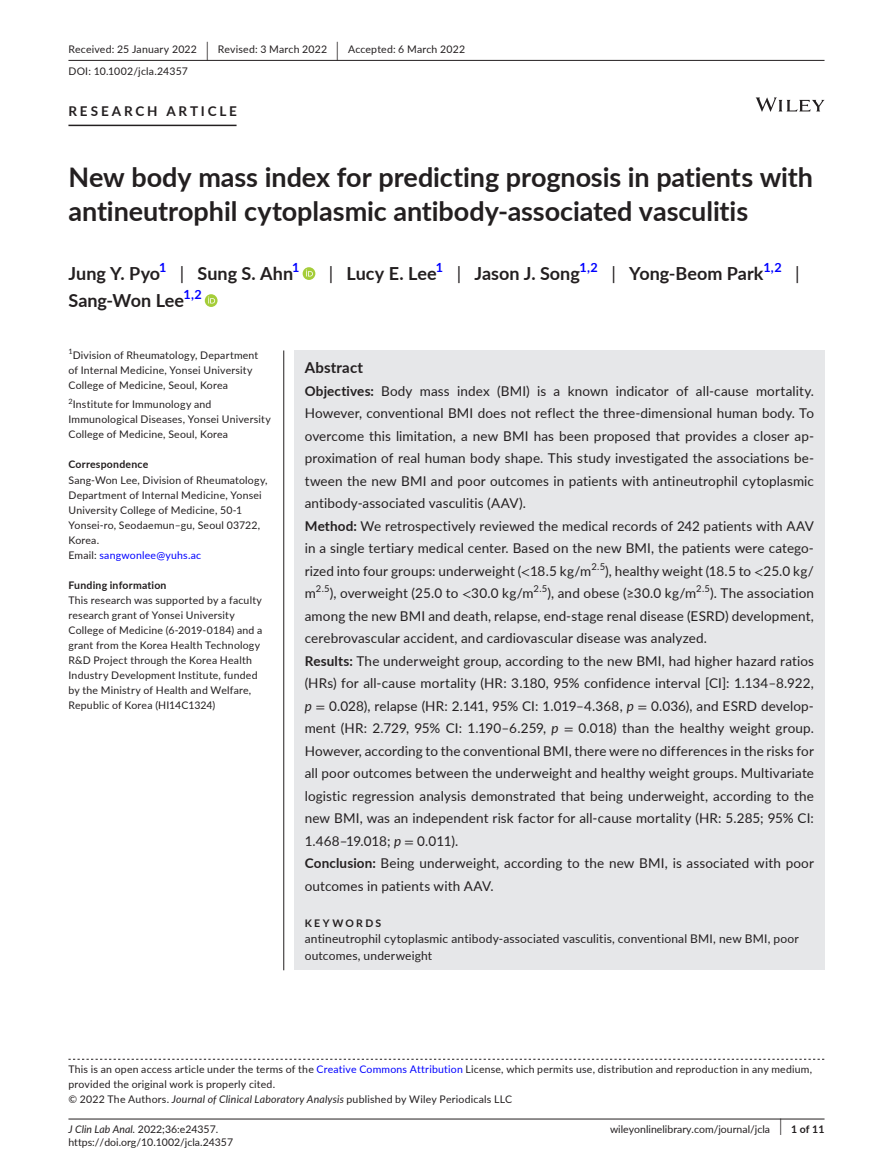
<style>
.page{position:relative;width:893px;height:1174px;background:#fff}
.page>*{position:absolute;margin:0;border:0;box-sizing:border-box;transform-origin:0 0}
.t1{font:700 27px/34.5px "Lato";letter-spacing:-.005em;color:#231f20}
.t2{font:700 18px "Lato";color:#231f20}
.t3{font:18px "Lato";color:#231f20}
.t4{font:700 15px "Lato";letter-spacing:.015em;color:#231f20}
.t5{font:13.5px/22.5px "Lato";letter-spacing:.01em;color:#231f20}
.t6{font:700 13.5px "Lato";letter-spacing:.21em;color:#231f20}
.t7{font:700 12.6px "Lato";color:#00f}
.t8{font:12px/16.5px "Lato";letter-spacing:.015em;color:#231f20}
.t9{font:10.5px/15px "Lato";letter-spacing:.02em;color:#231f20}
.t10{font:10.5px "Lato";color:#231f20}
.t11{font:700 10.5px "Lato";letter-spacing:.02em;color:#231f20}
.t12{font:700 10.5px "Lato";letter-spacing:.22em;color:#231f20}
.t13{font:9.45px "Lato";color:#231f20}
.t14{font:7.35px "Lato";color:#231f20}
.s1{font-size:19.65px}
.s2{font-weight:400}
.s3{color:#00f}
.s4{font-weight:700}
.s5{font-family:"STIX"}
.s6{font-style:italic}
.s7{font-weight:400;font-size:17.4px}
</style>
<div class="page">
<hr style="left:68px;top:1118px;width:756px;height:1px;background:#231f20">
<svg style="left:756px;top:97px;width:68px;height:15px"></svg>
<hr style="left:68px;top:60px;width:756px;height:1px;background:#231f20">
<hr style="left:68px;top:125px;width:169px;height:1px;background:#231f20">
<svg style="left:303px;top:267px;width:12px;height:13px"></svg>
<svg style="left:306px;top:269px;width:7px;height:7px"></svg>
<svg style="left:205px;top:294px;width:13px;height:13px"></svg>
<svg style="left:208px;top:296px;width:7px;height:7px"></svg>
<svg style="left:68px;top:1058px;width:756px;height:1px"></svg>
<div style="left:294px;top:350px;width:530px;height:620px;background:#e6e7e9"></div>
<hr style="left:283px;top:350px;width:1px;height:620px;background:#231f20">
<p class="t9" style="left:68px;top:38px;width:398px;line-height:21.8px">Received: 25 January 2022 <span class="s1">|</span> Revised: 3 March 2022 <span class="s1">|</span> Accepted: 6 March 2022<br>DOI: 10.1002/jcla.24357</p>
<p class="t6" style="left:68px;top:101px;width:170px">RESEARCH ARTICLE</p>
<h1 class="t1" style="left:68px;top:159px;width:746px">New body mass index for predicting prognosis in patients with antineutrophil cytoplasmic antibody-associated vasculitis</h1>
<h2 class="t2" style="left:68px;top:260px;width:93px">Jung Y. Pyo</h2>
<p class="t7" style="left:159px;top:258px;width:9px">1</p>
<h2 class="t2" style="left:180px;top:260px;width:115px"><span class="s2">|</span> Sung S. Ahn</h2>
<p class="t7" style="left:292px;top:258px;width:9px">1</p>
<h2 class="t2" style="left:329px;top:260px;width:109px"><span class="s2">|</span> Lucy E. Lee</h2>
<p class="t7" style="left:436px;top:258px;width:9px">1</p>
<h2 class="t2" style="left:457px;top:260px;width:125px"><span class="s2">|</span> Jason J. Song</h2>
<p class="t7" style="left:580px;top:258px;width:20px">1,2</p>
<h2 class="t2" style="left:611px;top:260px;width:153px"><span class="s2">|</span> Yong-Beom Park</h2>
<p class="t7" style="left:763px;top:258px;width:20px">1,2</p>
<h2 class="t3" style="left:795px;top:260px;width:6px">|</h2>
<h2 class="t2" style="left:68px;top:287px;width:117px">Sang-Won Lee</h2>
<p class="t7" style="left:183px;top:285px;width:20px">1,2</p>
<p class="t14" style="left:68px;top:346px;width:6px">1</p>
<p class="t9" style="left:68px;top:347px;width:191px;text-indent:4px">Division of Rheumatology, Department of Internal Medicine, Yonsei University<br>College of Medicine, Seoul, Korea</p>
<p class="t14" style="left:68px;top:396px;width:6px">2</p>
<p class="t9" style="left:68px;top:397px;width:204px;text-indent:4px">Institute for Immunology and<br>Immunological Diseases, Yonsei University<br>College of Medicine, Seoul, Korea</p>
<p class="t11" style="left:68px;top:457px;width:81px">Correspondence</p>
<p class="t9" style="left:68px;top:472px;width:200px">Sang-Won Lee, Division of Rheumatology,<br>Department of Internal Medicine, Yonsei<br>University College of Medicine, 50-1<br>Yonsei-ro, Seodaemun–gu, Seoul 03722,<br>Korea.<br>Email: <span class="s3">sangwonlee@yuhs.ac</span></p>
<p class="t11" style="left:68px;top:577px;width:100px">Funding information</p>
<p class="t9" style="left:68px;top:592px;width:195px">This research was supported by a faculty research grant of Yonsei University College of Medicine (6-2019-0184) and a grant from the Korea Health Technology R&amp;D Project through the Korea Health Industry Development Institute, funded by the Ministry of Health and Welfare, Republic of Korea (HI14C1324)</p>
<p class="t4" style="left:305px;top:356px;width:60px">Abstract</p>
<p class="t5" style="left:305px;top:379px;width:511px"><span class="s4">Objectives:</span> Body mass index (BMI) is a known indicator of all-cause mortality.<br>However, conventional BMI does not reflect the three-dimensional human body. To overcome this limitation, a new BMI has been proposed that provides a closer ap&shy;proximation of real human body shape. This study investigated the associations be&shy;tween the new BMI and poor outcomes in patients with antineutrophil cytoplasmic antibody-associated vasculitis (AAV).<br><span class="s4">Method:</span> We retrospectively reviewed the medical records of 242 patients with AAV in a single tertiary medical center. Based on the new BMI, the patients were catego&shy;rized into four groups: underweight (<span class="s5">&lt;</span>18.5 kg/m</p>
<p class="t13" style="left:591px;top:559px;width:15px">2.5</p>
<p class="t5" style="left:605px;top:559px;width:210px">), healthy weight (18.5 to <span class="s5">&lt;</span>25.0 kg/</p>
<p class="t13" style="left:316px;top:582px;width:15px">2.5</p>
<p class="t5" style="left:330px;top:581px;width:205px">), overweight (25.0 to <span class="s5">&lt;</span>30.0 kg/m</p>
<p class="t13" style="left:534px;top:582px;width:15px">2.5</p>
<p class="t5" style="left:547px;top:581px;width:150px">), and obese (≥30.0 kg/m</p>
<p class="t13" style="left:696px;top:582px;width:15px">2.5</p>
<p class="t5" style="left:305px;top:581px;width:511px;text-indent:406px">). The association among the new BMI and death, relapse, end-stage renal disease (ESRD) development, cerebrovascular accident, and cardiovascular disease was analyzed.<br><span class="s4">Results:</span> The underweight group, according to the new BMI, had higher hazard ratios (HRs) for all-cause mortality (HR: 3.180, 95% confidence interval [CI]: 1.134–8.922, <span class="s6">p</span> <span class="s5">=</span> 0.028), relapse (HR: 2.141, 95% CI: 1.019–4.368, <span class="s6">p</span> <span class="s5">=</span> 0.036), and ESRD develop&shy;ment (HR: 2.729, 95% CI: 1.190–6.259, <span class="s6">p</span> <span class="s5">=</span> 0.018) than the healthy weight group.<br>However, according to the conventional BMI, there were no differences in the risks for all poor outcomes between the underweight and healthy weight groups. Multivariate logistic regression analysis demonstrated that being underweight, according to the new BMI, was an independent risk factor for all-cause mortality (HR: 5.285; 95% CI:<br>1.468–19.018; <span class="s6">p</span> <span class="s5">=</span> 0.011).<br><span class="s4">Conclusion:</span> Being underweight, according to the new BMI, is associated with poor outcomes in patients with AAV.</p>
<p class="t12" style="left:305px;top:915px;width:78px">KEYWORDS</p>
<p class="t8" style="left:305px;top:930px;width:496px">antineutrophil cytoplasmic antibody-associated vasculitis, conventional BMI, new BMI, poor outcomes, underweight</p>
<p class="t5" style="left:305px;top:581px;width:13px">m</p>
<p class="t9" style="left:68px;top:1061px;width:745px">This is an open access article under the terms of the <span class="s3">Creative Commons Attribution</span> License, which permits use, distribution and reproduction in any medium, provided the original work is properly cited.<br>© 2022 The Authors. <span class="s6">Journal of Clinical Laboratory Analysis</span> published by Wiley Periodicals LLC</p>
<p class="t10" style="left:68px;top:1121px;width:151px"><span class="s6">J Clin Lab Anal.</span> 2022;36:e24357.</p>
<p class="t11" style="left:779px;top:1121px;width:46px"><span class="s7">|</span> 1 of 11</p>
<p class="t10" style="left:68px;top:1135px;width:166px">https://doi.org/10.1002/jcla.24357</p>
<p class="t10" style="left:610px;top:1121px;width:162px">wileyonlinelibrary.com/journal/jcla</p>
</div>
